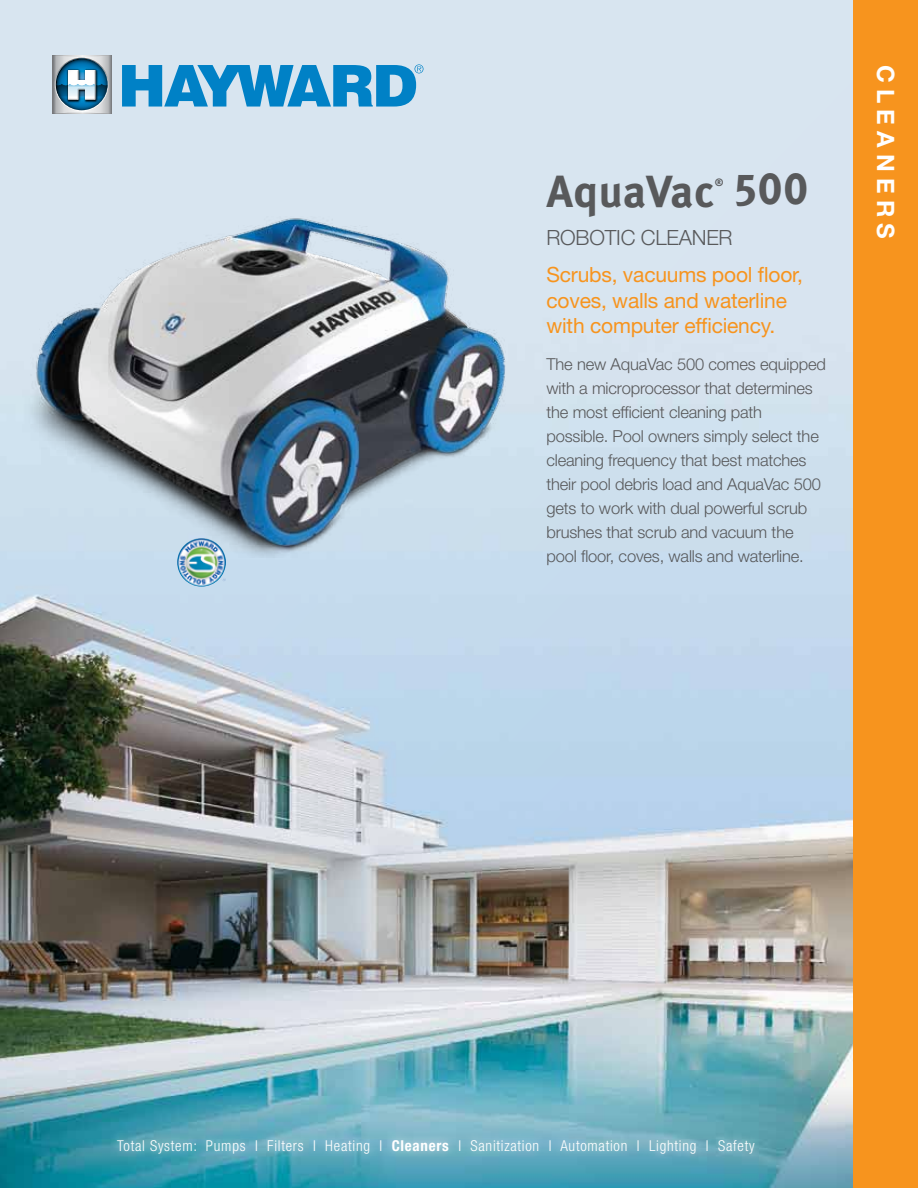
<style>
.page{position:relative;width:918px;height:1188px;background:#fff}
.page>*{position:absolute;margin:0;border:0;box-sizing:border-box;transform-origin:0 0}
.t1{font:700 59.4px "Meta OT";color:#58595b;scale:.76 1}
.t2{font:700 45px "Meta OT";color:#58595b}
.t3{font:700 24px "Helvetica Neue LT Std";letter-spacing:.26em;color:#fff}
.t4{font:21px/25.2px "Helvetica Neue LT Std";letter-spacing:-.01em;color:#f7941e}
.t5{font:300 21px "Helvetica Neue LT Std";letter-spacing:-.01em;color:#58595b}
.t6{font:300 16.5px/24px "Helvetica Neue LT Std";letter-spacing:-.01em;color:#58595b}
.t7{font:300 condensed 15px "Helvetica Neue LT Std";letter-spacing:.05em;color:#fff}
.t8{font:700 10.5px "Meta OT";color:#58595b}
.s1{font-size:45px}
.s2{font-weight:700}
</style>
<div class="page">
<img style="left:0;top:0;width:853px;height:1188px">
<div style="left:853px;top:0;width:65px;height:1188px;background:#f7941e"></div>
<img style="left:40px;top:42px;width:86px;height:88px">
<svg style="left:52px;top:55px;width:59px;height:1px"></svg>
<svg style="left:56px;top:59px;width:51px;height:51px"></svg>
<svg style="left:52px;top:70px;width:59px;height:44px"></svg>
<svg style="left:122px;top:64px;width:301px;height:43px;background:#4ca4d4"></svg>
<div style="left:109px;top:1130px;width:654px;height:33px;background:#fff;opacity:.75"></div>
<img style="left:15px;top:201px;width:503px;height:356px">
<img style="left:177px;top:538px;width:49px;height:49px">
<h2 class="t2" style="left:546px;top:165px;width:170px">AquaVac</h2>
<p class="t8" style="left:715px;top:176px;width:10px">®</p>
<h1 class="t1" style="left:734px;top:148px;width:99px"><span class="s1">5</span>00</h1>
<p class="t5" style="left:546px;top:225px;width:188px">ROBOTIC CLEANER</p>
<p class="t4" style="left:546px;top:262px;width:258px">Scrubs, vacuums pool floor, coves, walls and waterline with computer efficiency.</p>
<p class="t6" style="left:546px;top:352px;width:281px">The new AquaVac 500 comes equipped with a microprocessor that determines the most efficient cleaning path possible. Pool owners simply select the cleaning frequency that best matches their pool debris load and AquaVac 500 gets to work with dual powerful scrub brushes that scrub and vacuum the pool floor, coves, walls and waterline.</p>
<h3 class="t3" style="left:901px;top:65px;width:175px;rotate:90deg">CLEANERS</h3>
<p class="t7" style="left:117px;top:1137px;width:639px">Total System: Pumps I Filters I Heating I <span class="s2">Cleaners</span> I Sanitization I Automation I Lighting I Safety</p>
</div>
